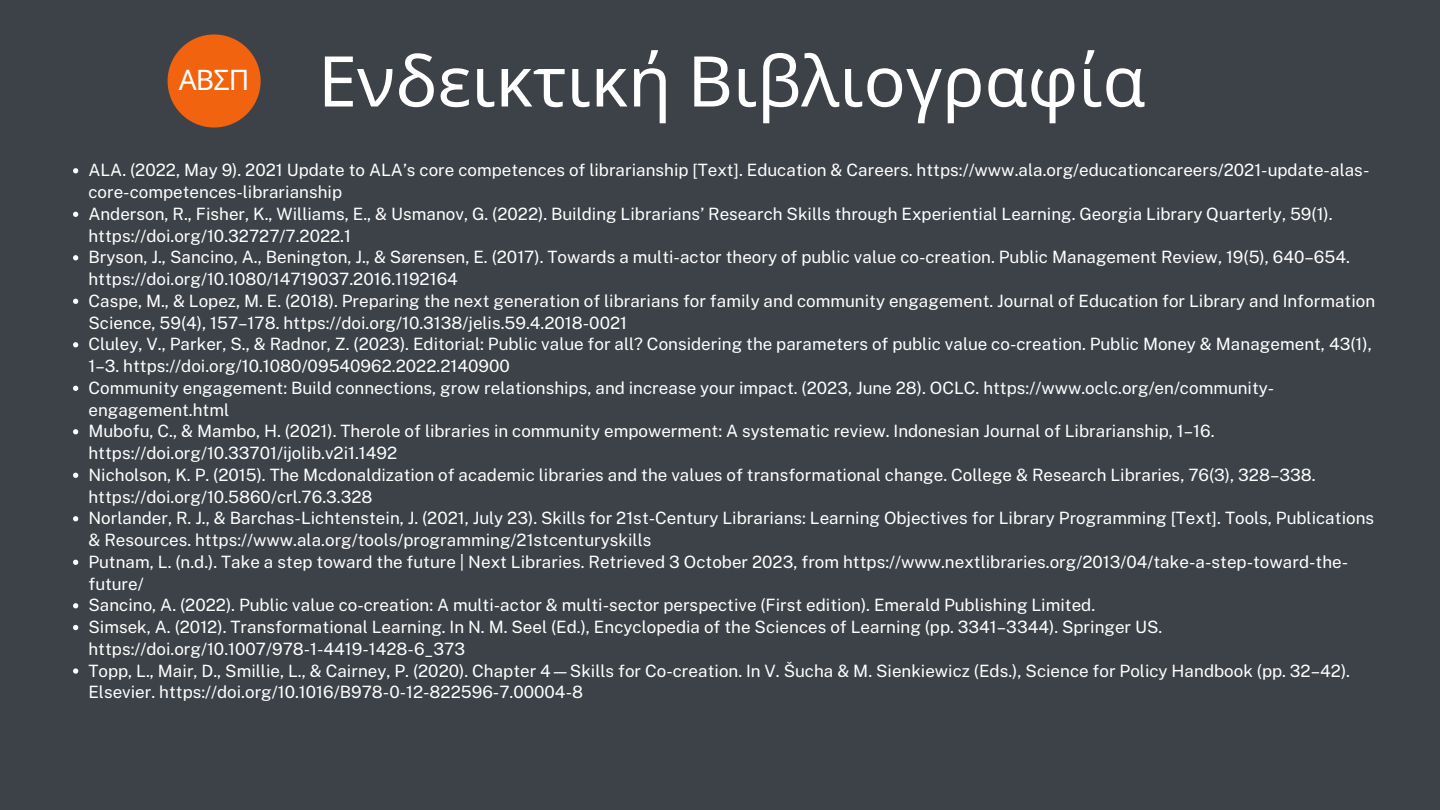
<style>
.page{position:relative;width:1440px;height:810px;background:#3d4248}
.page>*{position:absolute;margin:0;border:0;box-sizing:border-box;transform-origin:0 0}
.t1{font:70px "Noto Sans";color:#fff}
.t2{font:28.3px "Noto Sans";color:#fff}
.t3{font:17px/21.8px "Public Sans";color:#fff}
</style>
<div class="page">
<div style="left:168px;top:34px;width:93px;height:94px;background:#f1630f;border-radius:50%"></div>
<svg style="left:73px;top:168px;width:5px;height:5px"></svg>
<svg style="left:73px;top:212px;width:5px;height:5px"></svg>
<svg style="left:73px;top:255px;width:5px;height:5px"></svg>
<svg style="left:73px;top:299px;width:5px;height:5px"></svg>
<svg style="left:73px;top:342px;width:5px;height:5px"></svg>
<svg style="left:73px;top:386px;width:5px;height:5px"></svg>
<svg style="left:73px;top:429px;width:5px;height:5px"></svg>
<svg style="left:73px;top:473px;width:5px;height:5px"></svg>
<svg style="left:73px;top:516px;width:5px;height:5px"></svg>
<svg style="left:73px;top:560px;width:5px;height:5px"></svg>
<svg style="left:73px;top:603px;width:5px;height:5px"></svg>
<svg style="left:73px;top:625px;width:5px;height:5px"></svg>
<svg style="left:73px;top:668px;width:5px;height:6px"></svg>
<p class="t2" style="left:179px;top:60px;width:72px">ΑΒΣΠ</p>
<p class="t1" style="left:318px;top:32px;width:829px">Ενδεικτική Βιβλιογραφία</p>
<p class="t3" style="left:88px;top:159px;width:1282px">ALA. (2022, May 9). 2021 Update to ALA’s core competences of librarianship [Text]. Education &amp; Careers. https://www.ala.org/educationcareers/2021-update-alas&shy;core-competences-librarianship</p>
<p class="t3" style="left:88px;top:203px;width:1246px">Anderson, R., Fisher, K., Williams, E., &amp; Usmanov, G. (2022). Building Librarians’ Research Skills through Experiential Learning. Georgia Library Quarterly, 59(1). https://doi.org/10.32727/7.2022.1</p>
<p class="t3" style="left:88px;top:246px;width:1263px">Bryson, J., Sancino, A., Benington, J., &amp; Sørensen, E. (2017). Towards a multi-actor theory of public value co-creation. Public Management Review, 19(5), 640–654. https://doi.org/10.1080/14719037.2016.1192164</p>
<p class="t3" style="left:88px;top:290px;width:1288px">Caspe, M., &amp; Lopez, M. E. (2018). Preparing the next generation of librarians for family and community engagement. Journal of Education for Library and Information<br>Science, 59(4), 157–178. https://doi.org/10.3138/jelis.59.4.2018-0021</p>
<p class="t3" style="left:88px;top:333px;width:1285px">Cluley, V., Parker, S., &amp; Radnor, Z. (2023). Editorial: Public value for all? Considering the parameters of public value co-creation. Public Money &amp; Management, 43(1),<br>1–3. https://doi.org/10.1080/09540962.2022.2140900</p>
<p class="t3" style="left:88px;top:377px;width:1187px">Community engagement: Build connections, grow relationships, and increase your impact. (2023, June 28). OCLC. https://www.oclc.org/en/community&shy;engagement.html</p>
<p class="t3" style="left:88px;top:420px;width:1128px">Mubofu, C., &amp; Mambo, H. (2021). Therole of libraries in community empowerment: A systematic review. Indonesian Journal of Librarianship, 1–16. https://doi.org/10.33701/ijolib.v2i1.1492</p>
<p class="t3" style="left:88px;top:464px;width:1229px">Nicholson, K. P. (2015). The Mcdonaldization of academic libraries and the values of transformational change. College &amp; Research Libraries, 76(3), 328–338. https://doi.org/10.5860/crl.76.3.328</p>
<p class="t3" style="left:88px;top:507px;width:1287px">Norlander, R. J., &amp; Barchas-Lichtenstein, J. (2021, July 23). Skills for 21st-Century Librarians: Learning Objectives for Library Programming [Text]. Tools, Publications &amp; Resources. https://www.ala.org/tools/programming/21stcenturyskills</p>
<p class="t3" style="left:88px;top:551px;width:1261px">Putnam, L. (n.d.). Take a step toward the future | Next Libraries. Retrieved 3 October 2023, from https://www.nextlibraries.org/2013/04/take-a-step-toward-the&shy;future/</p>
<p class="t3" style="left:88px;top:594px;width:1008px">Sancino, A. (2022). Public value co-creation: A multi-actor &amp; multi-sector perspective (First edition). Emerald Publishing Limited.</p>
<p class="t3" style="left:88px;top:616px;width:1075px">Simsek, A. (2012). Transformational Learning. In N. M. Seel (Ed.), Encyclopedia of the Sciences of Learning (pp. 3341–3344). Springer US. https://doi.org/10.1007/978-1-4419-1428-6_373</p>
<p class="t3" style="left:88px;top:660px;width:1263px">Topp, L., Mair, D., Smillie, L., &amp; Cairney, P. (2020). Chapter 4—Skills for Co-creation. In V. Šucha &amp; M. Sienkiewicz (Eds.), Science for Policy Handbook (pp. 32–42).<br>Elsevier. https://doi.org/10.1016/B978-0-12-822596-7.00004-8</p>
</div>
